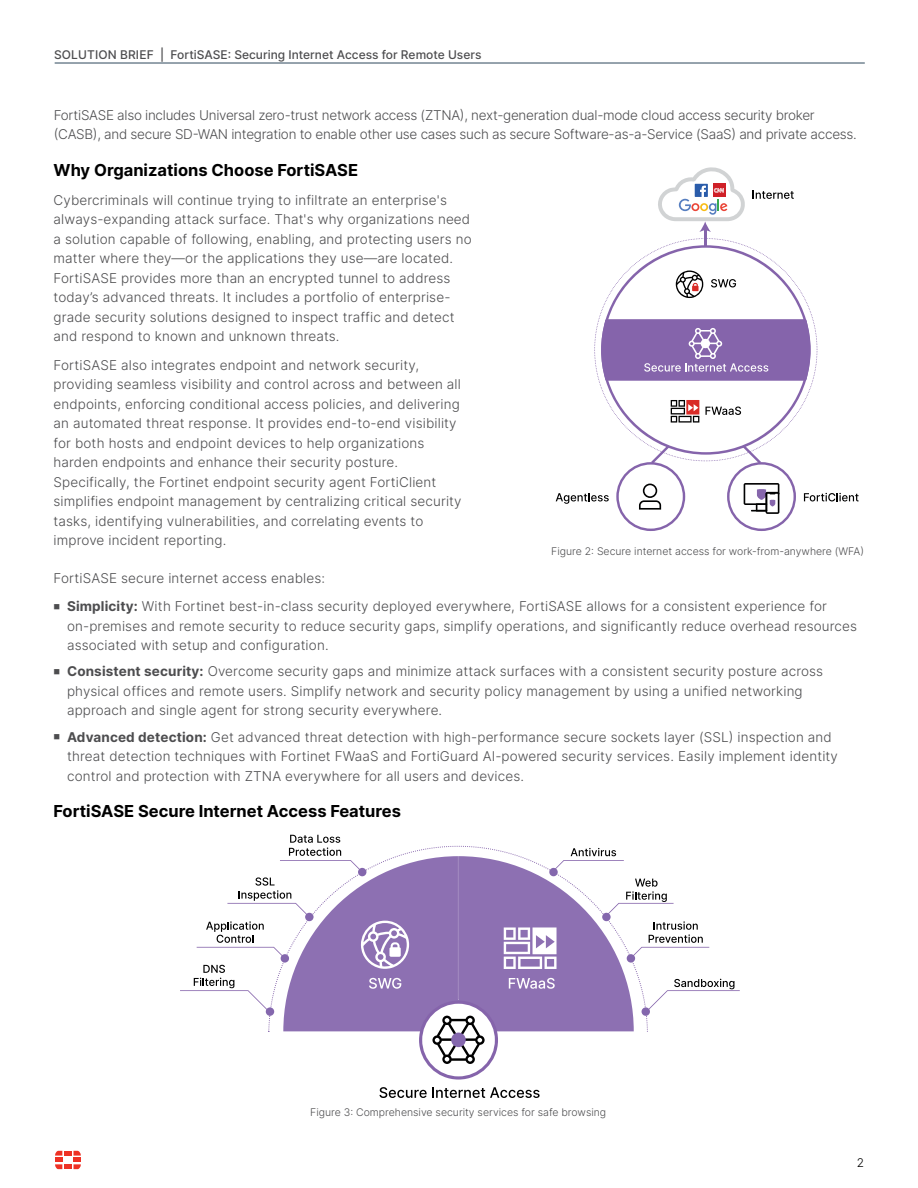
<style>
.page{position:relative;width:918px;height:1188px;background:#fff}
.page>*{position:absolute;margin:0;border:0;box-sizing:border-box;transform-origin:0 0}
.t1{font:700 16.5px "Inter";color:#000}
.t2{font:300 13.5px/19.5px "Inter";letter-spacing:.01em;color:#4d4d4f}
.t3{font:300 13.5px/19.5px "Inter";letter-spacing:-.02em;color:#4d4d4f}
.t4{font:500 12px "Inter";color:#4d4d4f}
.t5{font:300 12px "Inter";color:#000}
.t6{font:300 10.5px "Inter";color:#4d4d4f}
.s1{font-weight:700}
</style>
<div class="page">
<div style="left:64px;top:1151px;width:8px;height:5px;background:#ee3124"></div>
<div style="left:64px;top:1164px;width:8px;height:5px;background:#ee3124"></div>
<svg style="left:55px;top:1151px;width:7px;height:18px"></svg>
<svg style="left:74px;top:1151px;width:7px;height:18px"></svg>
<hr style="left:55px;top:63px;width:810px;height:1px;background:#738592">
<svg style="left:556px;top:167px;width:303px;height:364px"></svg>
<svg style="left:379px;top:1087px;width:161px;height:11px"></svg>
<svg style="left:419px;top:1030px;width:79px;height:50px"></svg>
<svg style="left:180px;top:835px;width:161px;height:177px"></svg>
<svg style="left:648px;top:879px;width:61px;height:69px"></svg>
<svg style="left:649px;top:979px;width:91px;height:30px"></svg>
<svg style="left:268px;top:846px;width:380px;height:184px;fill:#8d70b2"></svg>
<div style="left:266px;top:1007px;width:8px;height:9px;background:#8467ad;border-radius:50%"></div>
<div style="left:281px;top:954px;width:8px;height:9px;background:#8467ad;border-radius:50%"></div>
<div style="left:305px;top:913px;width:9px;height:8px;background:#8467ad;border-radius:50%"></div>
<div style="left:358px;top:868px;width:8px;height:8px;background:#8467ad;border-radius:50%"></div>
<div style="left:642px;top:1007px;width:8px;height:9px;background:#8467ad;border-radius:50%"></div>
<div style="left:627px;top:954px;width:8px;height:9px;background:#8467ad;border-radius:50%"></div>
<div style="left:602px;top:913px;width:9px;height:8px;background:#8467ad;border-radius:50%"></div>
<div style="left:549px;top:868px;width:9px;height:8px;background:#8467ad;border-radius:50%"></div>
<p class="t4" style="left:54px;top:46px;width:429px">SOLUTION BRIEF | FortiSASE: Securing Internet Access for Remote Users</p>
<p class="t3" style="left:54px;top:105px;width:805px">FortiSASE also includes Universal zero-trust network access (ZTNA), next-generation dual-mode cloud access security broker (CASB), and secure SD-WAN integration to enable other use cases such as secure Software-as-a-Service (SaaS) and private access.</p>
<p class="t1" style="left:54px;top:158px;width:306px">Why Organizations Choose FortiSASE</p>
<p class="t2" style="left:54px;top:190px;width:420px">Cybercriminals will continue trying to infiltrate an enterprise's always-expanding attack surface. That's why organizations need a solution capable of following, enabling, and protecting users no matter where they—or the applications they use—are located.<br>FortiSASE provides more than an encrypted tunnel to address today’s advanced threats. It includes a portfolio of enterprise&shy;grade security solutions designed to inspect traffic and detect and respond to known and unknown threats.</p>
<p class="t2" style="left:54px;top:355px;width:410px">FortiSASE also integrates endpoint and network security, providing seamless visibility and control across and between all endpoints, enforcing conditional access policies, and delivering an automated threat response. It provides end-to-end visibility for both hosts and endpoint devices to help organizations harden endpoints and enhance their security posture.<br>Specifically, the Fortinet endpoint security agent FortiClient simplifies endpoint management by centralizing critical security tasks, identifying vulnerabilities, and correlating events to improve incident reporting.</p>
<p class="t2" style="left:54px;top:568px;width:273px">FortiSASE secure internet access enables:</p>
<p class="t2" style="left:67px;top:596px;width:791px;text-indent:-14px">■ <span class="s1">Simplicity:</span> With Fortinet best-in-class security deployed everywhere, FortiSASE allows for a consistent experience for on-premises and remote security to reduce security gaps, simplify operations, and significantly reduce overhead resources associated with setup and configuration.</p>
<p class="t2" style="left:67px;top:662px;width:758px;text-indent:-14px">■ <span class="s1">Consistent security:</span> Overcome security gaps and minimize attack surfaces with a consistent security posture across physical offices and remote users. Simplify network and security policy management by using a unified networking approach and single agent for strong security everywhere.</p>
<p class="t2" style="left:67px;top:727px;width:772px;text-indent:-14px">■ <span class="s1">Advanced detection:</span> Get advanced threat detection with high-performance secure sockets layer (SSL) inspection and threat detection techniques with Fortinet FWaaS and FortiGuard AI-powered security services. Easily implement identity control and protection with ZTNA everywhere for all users and devices.</p>
<p class="t1" style="left:54px;top:799px;width:349px">FortiSASE Secure Internet Access Features</p>
<p class="t6" style="left:551px;top:544px;width:314px">Figure 2: Secure internet access for work-from-anywhere (WFA)</p>
<p class="t6" style="left:310px;top:1105px;width:298px">Figure 3: Comprehensive security services for safe browsing</p>
<p class="t5" style="left:857px;top:1154px;width:9px">2</p>
</div>
